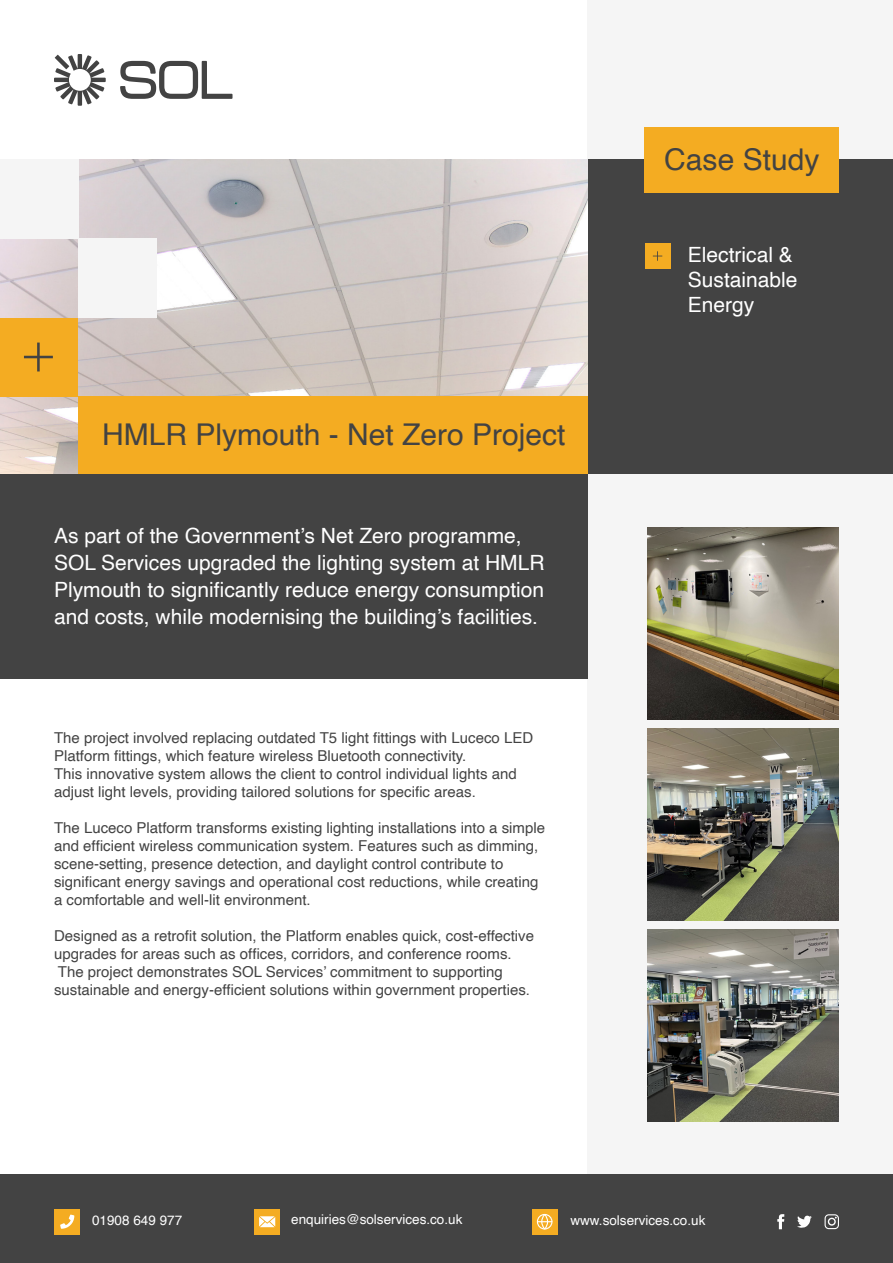
<style>
.page{position:relative;width:893px;height:1263px;background:#fff}
.page>*{position:absolute;margin:0;border:0;box-sizing:border-box;transform-origin:0 0}
.t1{font:30px "Helvetica";color:#434343}
.t2{font:21px/27px "Helvetica";color:#fff}
.t3{font:15px/18px "Helvetica";color:#434343}
.t4{font:13.5px "Helvetica";color:#fff}
</style>
<div class="page">
<div style="left:587px;top:0;width:306px;height:1263px;background:#f5f5f5"></div>
<div style="left:587px;top:160px;width:306px;height:314px;background:#434343"></div>
<div style="left:0;top:1174px;width:893px;height:89px;background:#434343"></div>
<svg style="left:777px;top:1214px;width:7px;height:15px"></svg>
<svg style="left:825px;top:1214px;width:14px;height:15px"></svg>
<svg style="left:797px;top:1216px;width:15px;height:12px"></svg>
<div style="left:54px;top:1209px;width:25px;height:25px;background:#f4ac22"></div>
<svg style="left:60px;top:1214px;width:14px;height:15px"></svg>
<div style="left:254px;top:1209px;width:25px;height:25px;background:#f4ac22"></div>
<svg style="left:259px;top:1216px;width:16px;height:11px"></svg>
<svg style="left:532px;top:1209px;width:25px;height:25px"></svg>
<div style="left:537px;top:1214px;width:15px;height:15px;border:1px solid #fff;border-radius:50%"></div>
<div style="left:541px;top:1214px;width:7px;height:15px;border:1px solid #fff;border-radius:50%"></div>
<img style="left:647px;top:527px;width:192px;height:192px">
<img style="left:0;top:160px;width:587px;height:314px">
<div style="left:78px;top:396px;width:509px;height:79px;background:#f4ac22"></div>
<div style="left:0;top:318px;width:78px;height:78px;background:#f4ac22"></div>
<svg style="left:24px;top:343px;width:29px;height:28px"></svg>
<img style="left:647px;top:728px;width:192px;height:192px">
<img style="left:647px;top:929px;width:192px;height:192px">
<div style="left:0;top:474px;width:587px;height:204px;background:#434343"></div>
<div style="left:645px;top:127px;width:194px;height:65px;background:#f4ac22"></div>
<div style="left:645px;top:243px;width:25px;height:26px;background:#f4ac22"></div>
<svg style="left:653px;top:251px;width:9px;height:10px"></svg>
<div style="left:78px;top:239px;width:79px;height:79px;background:#f5f5f5"></div>
<div style="left:0;top:160px;width:78px;height:79px;background:#f5f5f5"></div>
<svg style="left:120px;top:61px;width:113px;height:38px"></svg>
<svg style="left:54px;top:54px;width:52px;height:52px"></svg>
<p class="t1" style="left:664px;top:136px;width:157px">Case Study</p>
<p class="t1" style="left:102px;top:411px;width:465px">HMLR Plymouth - Net Zero Project</p>
<p class="t2" style="left:54px;top:523px;width:492px">As part of the Government’s Net Zero programme, SOL Services upgraded the lighting system at HMLR Plymouth to significantly reduce energy consumption and costs, while modernising the building’s facilities.</p>
<p class="t3" style="left:54px;top:729px;width:481px">The project involved replacing outdated T5 light fittings with Luceco LED<br>Platform fittings, which feature wireless Bluetooth connectivity.</p>
<p class="t3" style="left:54px;top:765px;width:464px">This innovative system allows the client to control individual lights and adjust light levels, providing tailored solutions for specific areas.</p>
<p class="t3" style="left:54px;top:819px;width:493px">The Luceco Platform transforms existing lighting installations into a simple and efficient wireless communication system. Features such as dimming, scene-setting, presence detection, and daylight control contribute to significant energy savings and operational cost reductions, while creating</p>
<p class="t3" style="left:54px;top:891px;width:258px">a comfortable and well-lit environment.</p>
<p class="t3" style="left:54px;top:927px;width:481px">Designed as a retrofit solution, the Platform enables quick, cost-effective upgrades for areas such as offices, corridors, and conference rooms.</p>
<p class="t3" style="left:54px;top:963px;width:478px">The project demonstrates SOL Services’ commitment to supporting sustainable and energy-efficient solutions within government properties.</p>
<p class="t2" style="left:688px;top:242px;width:107px">Electrical &amp;</p>
<p class="t2" style="left:688px;top:268px;width:111px;line-height:25.2px">Sustainable<br>Energy</p>
<p class="t4" style="left:92px;top:1210px;width:92px">01908 649 977</p>
<p class="t4" style="left:291px;top:1208px;width:173px">enquiries@solservices.co.uk</p>
<p class="t4" style="left:570px;top:1209px;width:137px">www.solservices.co.uk</p>
</div>
